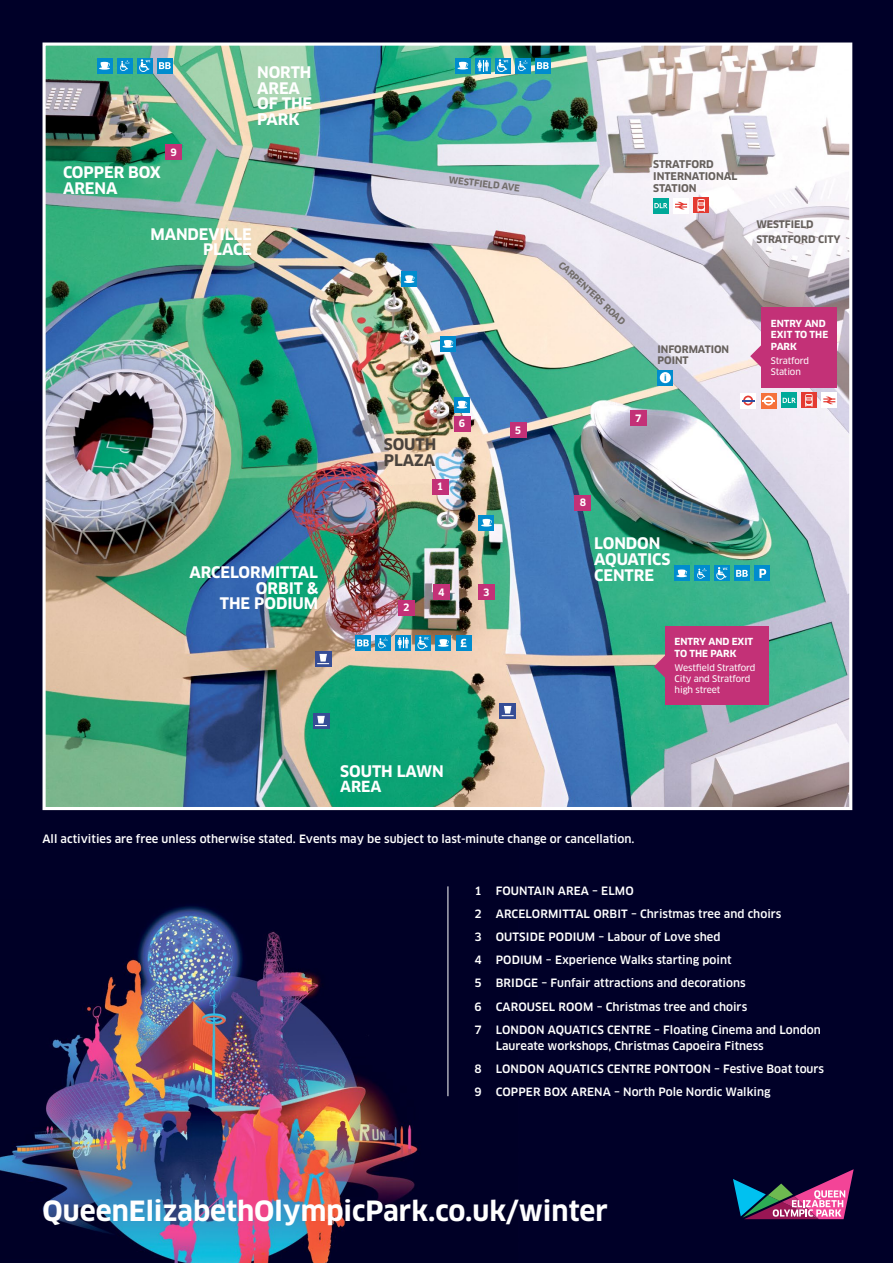
<style>
.page{position:relative;width:893px;height:1263px;background:#000028}
.page>*{position:absolute;margin:0;border:0;box-sizing:border-box;transform-origin:0 0}
.t1{font:700 27.15px "Clan OT";color:#fff}
.t2{font:700 15.6px/15.6px "Clan OT";letter-spacing:-.005em;color:#fff}
.t3{font:700 15.6px/15.6px "Clan OT";letter-spacing:-.005em;color:#4a433d}
.t4{font:700 15.6px "Clan OT";letter-spacing:.07em;color:#fff}
.t5{font:700 15px "Clan OT";color:#fff}
.t6{font:500 11.25px/23.1px "Clan OT";color:#fff}
.t7{font:700 10.35px "Clan OT";letter-spacing:-.005em;color:#66605c}
.t8{font:700 10.2px/11.6px "Clan OT";letter-spacing:-.005em;color:#66605c}
.t9{font:700 9.9px "Clan OT";color:#fff}
.t10{font:700 9.6px/11.4px "Clan OT";letter-spacing:-.005em;color:#fff}
.t11{font:700 9.15px "Clan OT";color:#726d6a}
.t12{font:8.85px/11.4px "Clan OT News";letter-spacing:-.015em;color:#fff}
.t13{font:700 8.1px "Clan OT";color:#008cce}
</style>
<div class="page">
<img style="left:0;top:402px;width:518px;height:861px">
<hr style="left:448px;top:886px;width:1px;height:210px;background:#fff">
<img style="left:47px;top:47px;width:801px;height:759px">
<div style="left:43px;top:43px;width:809px;height:767px;border:3px solid #fff"></div>
<div style="left:355px;top:635px;width:16px;height:16px;background:#008cce"></div>
<svg style="left:357px;top:639px;width:12px;height:7px"></svg>
<div style="left:432px;top:479px;width:16px;height:16px;background:#c33177"></div>
<div style="left:510px;top:422px;width:16px;height:16px;background:#c33177"></div>
<div style="left:762px;top:308px;width:75px;height:80px;background:#c33177"></div>
<svg style="left:750px;top:345px;width:12px;height:23px"></svg>
<div style="left:479px;top:515px;width:15px;height:15px;background:#008cce"></div>
<svg style="left:481px;top:519px;width:11px;height:8px"></svg>
<div style="left:454px;top:397px;width:16px;height:15px;background:#008cce"></div>
<svg style="left:456px;top:401px;width:12px;height:7px"></svg>
<div style="left:401px;top:271px;width:16px;height:16px;background:#008cce"></div>
<svg style="left:404px;top:275px;width:11px;height:8px"></svg>
<svg style="left:658px;top:370px;width:15px;height:15px"></svg>
<div style="left:660px;top:372px;width:11px;height:11px;background:#fff;border-radius:50%"></div>
<div style="left:822px;top:393px;width:15px;height:15px;background:#fff"></div>
<svg style="left:823px;top:397px;width:12px;height:7px"></svg>
<div style="left:740px;top:393px;width:16px;height:15px;background:#fff"></div>
<svg style="left:742px;top:396px;width:12px;height:9px"></svg>
<div style="left:761px;top:393px;width:15px;height:15px;background:#f5713b"></div>
<svg style="left:762px;top:396px;width:12px;height:9px"></svg>
<div style="left:781px;top:393px;width:16px;height:15px;background:#00a999"></div>
<svg style="left:783px;top:398px;width:13px;height:5px"></svg>
<div style="left:801px;top:393px;width:15px;height:15px;background:#e43a32"></div>
<svg style="left:805px;top:394px;width:8px;height:13px"></svg>
<div style="left:440px;top:336px;width:16px;height:16px;background:#008cce"></div>
<svg style="left:442px;top:340px;width:12px;height:8px"></svg>
<div style="left:673px;top:198px;width:16px;height:15px;background:#fff"></div>
<svg style="left:675px;top:202px;width:12px;height:7px"></svg>
<div style="left:653px;top:198px;width:16px;height:15px;background:#00a999"></div>
<svg style="left:654px;top:203px;width:13px;height:5px"></svg>
<div style="left:693px;top:198px;width:16px;height:15px;background:#e43a32"></div>
<svg style="left:697px;top:199px;width:8px;height:13px"></svg>
<div style="left:157px;top:58px;width:16px;height:15px;background:#008cce"></div>
<svg style="left:159px;top:62px;width:12px;height:7px"></svg>
<div style="left:117px;top:58px;width:15px;height:15px;background:#008cce"></div>
<svg style="left:120px;top:60px;width:10px;height:11px"></svg>
<div style="left:137px;top:58px;width:16px;height:15px;background:#008cce"></div>
<svg style="left:139px;top:59px;width:11px;height:13px"></svg>
<div style="left:97px;top:58px;width:15px;height:16px;background:#008cce"></div>
<svg style="left:99px;top:62px;width:11px;height:8px"></svg>
<div style="left:665px;top:626px;width:104px;height:78px;background:#c33177"></div>
<svg style="left:654px;top:655px;width:11px;height:23px"></svg>
<div style="left:433px;top:584px;width:16px;height:16px;background:#c33177"></div>
<div style="left:395px;top:635px;width:16px;height:16px;background:#008cce"></div>
<svg style="left:397px;top:637px;width:12px;height:12px"></svg>
<div style="left:436px;top:635px;width:15px;height:16px;background:#008cce"></div>
<svg style="left:438px;top:639px;width:11px;height:8px"></svg>
<div style="left:456px;top:635px;width:15px;height:16px;background:#008cce"></div>
<svg style="left:461px;top:639px;width:6px;height:8px"></svg>
<div style="left:415px;top:635px;width:16px;height:16px;background:#008cce"></div>
<svg style="left:417px;top:637px;width:12px;height:12px"></svg>
<div style="left:495px;top:58px;width:15px;height:15px;background:#008cce"></div>
<svg style="left:497px;top:59px;width:11px;height:13px"></svg>
<div style="left:475px;top:58px;width:16px;height:16px;background:#008cce"></div>
<svg style="left:477px;top:60px;width:12px;height:12px"></svg>
<div style="left:455px;top:58px;width:16px;height:15px;background:#008cce"></div>
<svg style="left:457px;top:62px;width:12px;height:7px"></svg>
<div style="left:515px;top:58px;width:15px;height:15px;background:#008cce"></div>
<svg style="left:518px;top:60px;width:10px;height:11px"></svg>
<div style="left:535px;top:58px;width:16px;height:15px;background:#008cce"></div>
<svg style="left:537px;top:62px;width:12px;height:7px"></svg>
<div style="left:375px;top:635px;width:16px;height:16px;background:#008cce"></div>
<svg style="left:378px;top:637px;width:10px;height:11px"></svg>
<div style="left:694px;top:566px;width:15px;height:15px;background:#008cce"></div>
<svg style="left:697px;top:568px;width:10px;height:11px"></svg>
<div style="left:674px;top:566px;width:15px;height:15px;background:#008cce"></div>
<svg style="left:676px;top:569px;width:11px;height:8px"></svg>
<div style="left:714px;top:566px;width:16px;height:15px;background:#008cce"></div>
<svg style="left:716px;top:567px;width:11px;height:13px"></svg>
<div style="left:734px;top:566px;width:16px;height:15px;background:#008cce"></div>
<svg style="left:736px;top:570px;width:12px;height:7px"></svg>
<div style="left:754px;top:566px;width:16px;height:15px;background:#008cce"></div>
<svg style="left:759px;top:569px;width:7px;height:9px"></svg>
<div style="left:165px;top:145px;width:17px;height:15px;background:#c33177"></div>
<div style="left:398px;top:600px;width:17px;height:16px;background:#c33177"></div>
<div style="left:478px;top:584px;width:17px;height:16px;background:#c33177"></div>
<div style="left:630px;top:411px;width:16px;height:15px;background:#c33177"></div>
<div style="left:454px;top:416px;width:16px;height:16px;background:#c33177"></div>
<svg style="left:313px;top:713px;width:16px;height:15px"></svg>
<svg style="left:315px;top:715px;width:12px;height:11px"></svg>
<svg style="left:500px;top:703px;width:16px;height:15px"></svg>
<svg style="left:502px;top:705px;width:12px;height:11px"></svg>
<svg style="left:315px;top:651px;width:16px;height:15px"></svg>
<svg style="left:317px;top:653px;width:12px;height:11px"></svg>
<div style="left:575px;top:495px;width:16px;height:16px;background:#c33177"></div>
<svg style="left:733px;top:1169px;width:121px;height:50px"></svg>
<h2 class="t2" style="left:63px;top:165px;width:99px">COPPER BOX<br>ARENA</h2>
<p class="t9" style="left:170px;top:146px;width:8px">9</p>
<h2 class="t2" style="left:257px;top:65px;width:55px">NORTH<br>AREA<br>OF THE<br>PARK</h2>
<h2 class="t2" style="left:203px;top:226px;width:40px;text-indent:-53px">MANDEVILLE<br>PLACE</h2>
<p class="t11" style="left:449px;top:174px;width:73px;rotate:7deg">WESTFIELD AVE</p>
<h2 class="t2" style="left:189px;top:565px;width:33px">ARCELO</h2>
<h2 class="t2" style="left:220px;top:565px;width:100px;text-align:right">RMITTAL<br>ORBIT &amp;<br>THE PODIUM</h2>
<h2 class="t3" style="left:384px;top:437px;width:53px">SOUTH<br>PLAZA</h2>
<p class="t9" style="left:437px;top:481px;width:8px">1</p>
<p class="t9" style="left:459px;top:418px;width:8px">6</p>
<p class="t9" style="left:515px;top:424px;width:8px">5</p>
<p class="t9" style="left:403px;top:602px;width:8px">2</p>
<p class="t9" style="left:438px;top:586px;width:8px">4</p>
<p class="t9" style="left:483px;top:586px;width:8px">3</p>
<h2 class="t4" style="left:340px;top:762px;width:105px">SOUTH LAWN</h2>
<h3 class="t5" style="left:340px;top:778px;width:43px">AREA</h3>
<p class="t7" style="left:653px;top:159px;width:14px">STRAT</p>
<p class="t7" style="left:685px;top:159px;width:22px">FORD</p>
<p class="t7" style="left:653px;top:170px;width:31px">INTERNATI</p>
<p class="t7" style="left:708px;top:170px;width:30px">ONAL</p>
<p class="t7" style="left:653px;top:182px;width:13px">STATI</p>
<p class="t7" style="left:681px;top:182px;width:16px">ON</p>
<p class="t11" style="left:564px;top:259px;width:82px;rotate:43deg">CAR PENT ERS ROAD</p>
<p class="t9" style="left:635px;top:412px;width:8px">7</p>
<p class="t8" style="left:657px;top:343px;width:72px">INFORMATION<br>POINT</p>
<p class="t13" style="left:664px;top:373px;width:4px">I</p>
<p class="t8" style="left:756px;top:217px;width:58px;line-height:15px">WESTFI ELD<br>STRAT</p>
<p class="t8" style="left:788px;top:233px;width:43px">FORD CITY</p>
<p class="t10" style="left:771px;top:318px;width:58px">ENTRY AND<br>EXIT TO THE<br>PARK</p>
<p class="t12" style="left:771px;top:355px;width:40px">Stratford<br>Station</p>
<p class="t9" style="left:580px;top:497px;width:8px">8</p>
<h2 class="t2" style="left:594px;top:536px;width:68px;text-align:justify">LONDON AQUATICS CENTRE</h2>
<p class="t10" style="left:675px;top:636px;width:80px">ENTRY AND EXIT<br>TO THE PARK</p>
<p class="t12" style="left:675px;top:662px;width:82px">Westfield Stratford<br>City and Stratford high street</p>
<p class="t6" style="left:43px;top:828px;width:593px">All activities are free unless otherwise stated. Events may be subject to last-minute change or cancellation.</p>
<p class="t6" style="left:474px;top:880px;width:160px">1 Fountain area – ELMO<br>2 Arc</p>
<p class="t6" style="left:474px;top:903px;width:348px;text-indent:143px">it – Christmas tree and choirs<br>3 Outside Podium – Labour of Love shed<br>4 Podium – Experience Walks starting point<br>5 bridge – Funfair attractions and decorations<br>6 Carousel room – Christmas tree and choirs<br>7 London Aquatics Centre – Floating Cinema and London</p>
<p class="t6" style="left:474px;top:1034px;width:351px;text-indent:21px">Laureate workshops, Christmas Capoeira Fitness<br>8 London Aquatics Centre pontoon – Festive Boat tours<br>9 COPPER BOX ARENA</p>
<p class="t6" style="left:518px;top:903px;width:84px">elorMittal Orb</p>
<p class="t6" style="left:614px;top:1080px;width:158px">– North Pole Nordic Walking</p>
<h1 class="t1" style="left:43px;top:1195px;width:567px">QUEENELIZABETHOLYMPICPARK.CO.UK/WINTER</h1>
</div>
